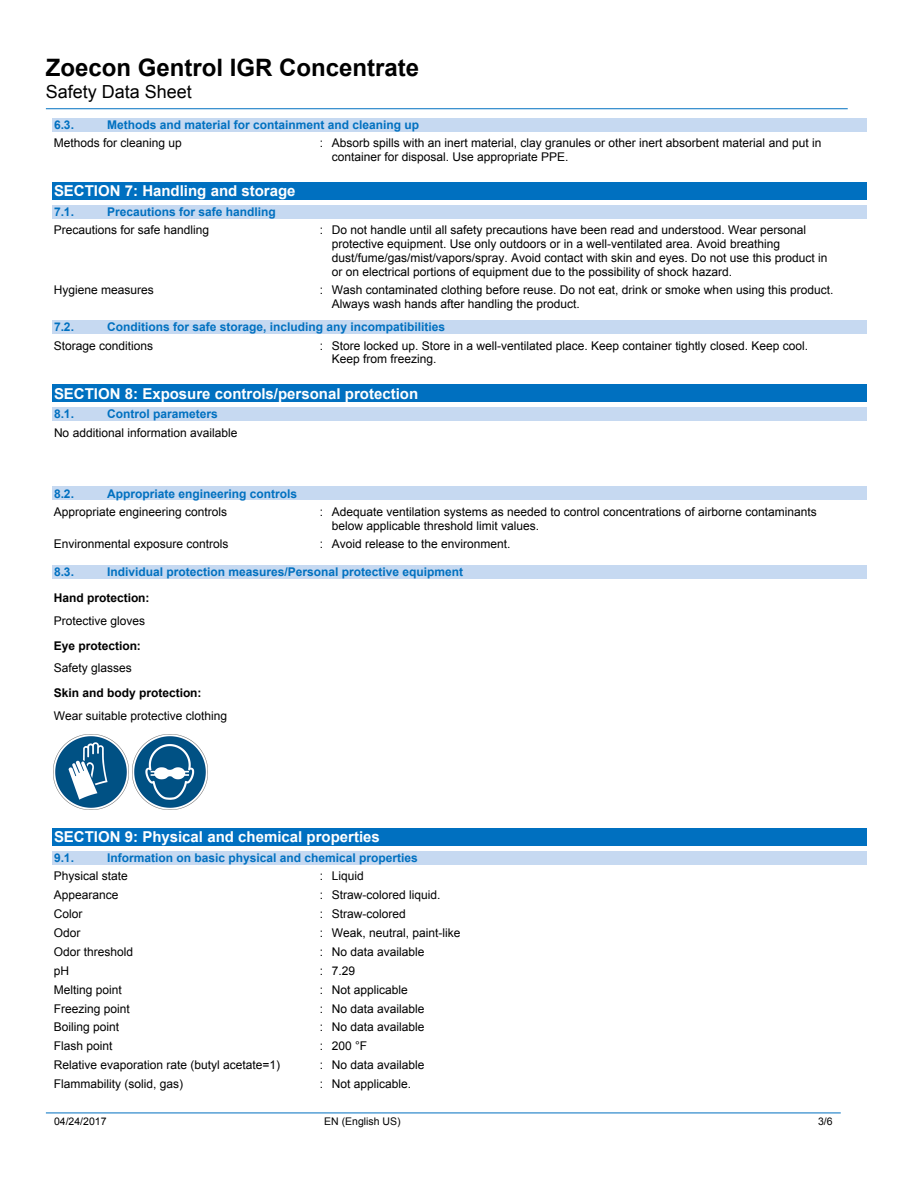
<style>
.page{position:relative;width:918px;height:1188px;background:#fff}
.page>*{position:absolute;margin:0;border:0;box-sizing:border-box;transform-origin:0 0}
.t1{font:700 24px "Arial";color:#000}
.t2{font:18px "Arial";color:#000}
.t3{font:700 15px "Arial";color:#fff}
.t4{font:12px/13.8px "Arial";color:#000}
.t5{font:700 12px "Arial";color:#0070c0}
.t6{font:700 12px "Arial";color:#000}
.t7{font:10.5px "Arial";color:#000}
</style>
<div class="page">
<hr style="left:46px;top:108px;width:802px;height:1px;background:#0070c0">
<hr style="left:46px;top:1113px;width:795px;height:1px;background:#0070c0">
<div style="left:52px;top:118px;width:814px;height:14px;background:#c6d9f1"></div>
<div style="left:52px;top:182px;width:814px;height:18px;background:#0070c0"></div>
<div style="left:52px;top:205px;width:814px;height:14px;background:#c6d9f1"></div>
<div style="left:52px;top:320px;width:814px;height:14px;background:#c6d9f1"></div>
<div style="left:52px;top:385px;width:814px;height:17px;background:#0070c0"></div>
<div style="left:52px;top:407px;width:814px;height:14px;background:#c6d9f1"></div>
<div style="left:52px;top:486px;width:814px;height:14px;background:#c6d9f1"></div>
<div style="left:52px;top:565px;width:814px;height:14px;background:#c6d9f1"></div>
<img style="left:54px;top:735px;width:75px;height:75px">
<img style="left:132px;top:735px;width:75px;height:75px">
<div style="left:52px;top:828px;width:814px;height:18px;background:#0070c0"></div>
<div style="left:52px;top:851px;width:814px;height:14px;background:#c6d9f1"></div>
<h1 class="t1" style="left:46px;top:54px;width:375px">Zoecon Gentrol IGR Concentrate</h1>
<h2 class="t2" style="left:46px;top:81px;width:148px">Safety Data Sheet</h2>
<p class="t5" style="left:54px;top:118px;width:21px">6.3.</p>
<p class="t5" style="left:107px;top:118px;width:314px">Methods and material for containment and cleaning up</p>
<p class="t4" style="left:54px;top:136px;width:130px">Methods for cleaning up</p>
<p class="t4" style="left:332px;top:136px;width:491px;text-indent:-12px">: Absorb spills with an inert material, clay granules or other inert absorbent material and put in container for disposal. Use appropriate PPE.</p>
<p class="t3" style="left:54px;top:183px;width:243px">SECTION 7: Handling and storage</p>
<p class="t5" style="left:54px;top:205px;width:21px">7.1.</p>
<p class="t5" style="left:107px;top:205px;width:170px">Precautions for safe handling</p>
<p class="t4" style="left:54px;top:223px;width:157px">Precautions for safe handling</p>
<p class="t4" style="left:332px;top:223px;width:497px;text-indent:-12px">: Do not handle until all safety precautions have been read and understood. Wear personal protective equipment. Use only outdoors or in a well-ventilated area. Avoid breathing dust/fume/gas/mist/vapors/spray. Avoid contact with skin and eyes. Do not use this product in or on electrical portions of equipment due to the possibility of shock hazard.</p>
<p class="t4" style="left:54px;top:283px;width:102px">Hygiene measures</p>
<p class="t4" style="left:332px;top:283px;width:503px;text-indent:-12px">: Wash contaminated clothing before reuse. Do not eat, drink or smoke when using this product.<br>Always wash hands after handling the product.</p>
<p class="t5" style="left:54px;top:320px;width:21px">7.2.</p>
<p class="t5" style="left:107px;top:320px;width:339px">Conditions for safe storage, including any incompatibilities</p>
<p class="t4" style="left:54px;top:338px;width:101px">Storage conditions</p>
<p class="t4" style="left:332px;top:338px;width:478px;text-indent:-12px">: Store locked up. Store in a well-ventilated place. Keep container tightly closed. Keep cool.<br>Keep from freezing.</p>
<p class="t3" style="left:54px;top:385px;width:366px">SECTION 8: Exposure controls/personal protection</p>
<p class="t5" style="left:54px;top:407px;width:21px">8.1.</p>
<p class="t5" style="left:107px;top:407px;width:112px">Control parameters</p>
<p class="t4" style="left:54px;top:425px;width:185px">No additional information available</p>
<p class="t5" style="left:54px;top:487px;width:21px">8.2.</p>
<p class="t5" style="left:107px;top:487px;width:191px">Appropriate engineering controls</p>
<p class="t4" style="left:54px;top:505px;width:175px">Appropriate engineering controls</p>
<p class="t4" style="left:332px;top:505px;width:486px;text-indent:-12px">: Adequate ventilation systems as needed to control concentrations of airborne contaminants below applicable threshold limit values.</p>
<p class="t4" style="left:54px;top:537px;width:176px">Environmental exposure controls</p>
<p class="t4" style="left:320px;top:537px;width:192px">: Avoid release to the environment.</p>
<p class="t5" style="left:54px;top:565px;width:21px">8.3.</p>
<p class="t5" style="left:107px;top:565px;width:358px">Individual protection measures/Personal protective equipment</p>
<p class="t6" style="left:54px;top:591px;width:97px">Hand protection:</p>
<p class="t4" style="left:54px;top:614px;width:93px">Protective gloves</p>
<p class="t6" style="left:54px;top:639px;width:89px">Eye protection:</p>
<p class="t4" style="left:54px;top:661px;width:80px">Safety glasses</p>
<p class="t6" style="left:54px;top:686px;width:149px">Skin and body protection:</p>
<p class="t4" style="left:54px;top:709px;width:175px">Wear suitable protective clothing</p>
<p class="t3" style="left:54px;top:829px;width:327px">SECTION 9: Physical and chemical properties</p>
<p class="t5" style="left:54px;top:851px;width:21px">9.1.</p>
<p class="t5" style="left:107px;top:851px;width:312px">Information on basic physical and chemical properties</p>
<p class="t4" style="left:54px;top:869px;width:76px">Physical state</p>
<p class="t4" style="left:320px;top:869px;width:46px">: Liquid</p>
<p class="t4" style="left:54px;top:888px;width:66px">Appearance</p>
<p class="t4" style="left:320px;top:888px;width:122px">: Straw-colored liquid.</p>
<p class="t4" style="left:54px;top:907px;width:30px">Color</p>
<p class="t4" style="left:320px;top:907px;width:87px">: Straw-colored</p>
<p class="t4" style="left:54px;top:926px;width:28px">Odor</p>
<p class="t4" style="left:320px;top:926px;width:142px">: Weak, neutral, paint-like</p>
<p class="t4" style="left:54px;top:945px;width:81px">Odor threshold</p>
<p class="t4" style="left:320px;top:945px;width:106px">: No data available</p>
<p class="t4" style="left:54px;top:964px;width:17px">pH</p>
<p class="t4" style="left:320px;top:964px;width:37px">: 7.29</p>
<p class="t4" style="left:54px;top:982px;width:70px">Melting point</p>
<p class="t4" style="left:320px;top:982px;width:90px">: Not applicable</p>
<p class="t4" style="left:54px;top:1001px;width:78px">Freezing point</p>
<p class="t4" style="left:320px;top:1001px;width:106px">: No data available</p>
<p class="t4" style="left:54px;top:1020px;width:67px">Boiling point</p>
<p class="t4" style="left:320px;top:1020px;width:106px">: No data available</p>
<p class="t4" style="left:54px;top:1039px;width:60px">Flash point</p>
<p class="t4" style="left:320px;top:1039px;width:49px">: 200 °F</p>
<p class="t4" style="left:54px;top:1058px;width:228px">Relative evaporation rate (butyl acetate=1)</p>
<p class="t4" style="left:320px;top:1058px;width:106px">: No data available</p>
<p class="t4" style="left:54px;top:1077px;width:131px">Flammability (solid, gas)</p>
<p class="t4" style="left:320px;top:1077px;width:93px">: Not applicable.</p>
<p class="t7" style="left:54px;top:1115px;width:54px">04/24/2017</p>
<p class="t7" style="left:324px;top:1115px;width:78px">EN (English US)</p>
<p class="t7" style="left:818px;top:1115px;width:16px">3/6</p>
</div>
